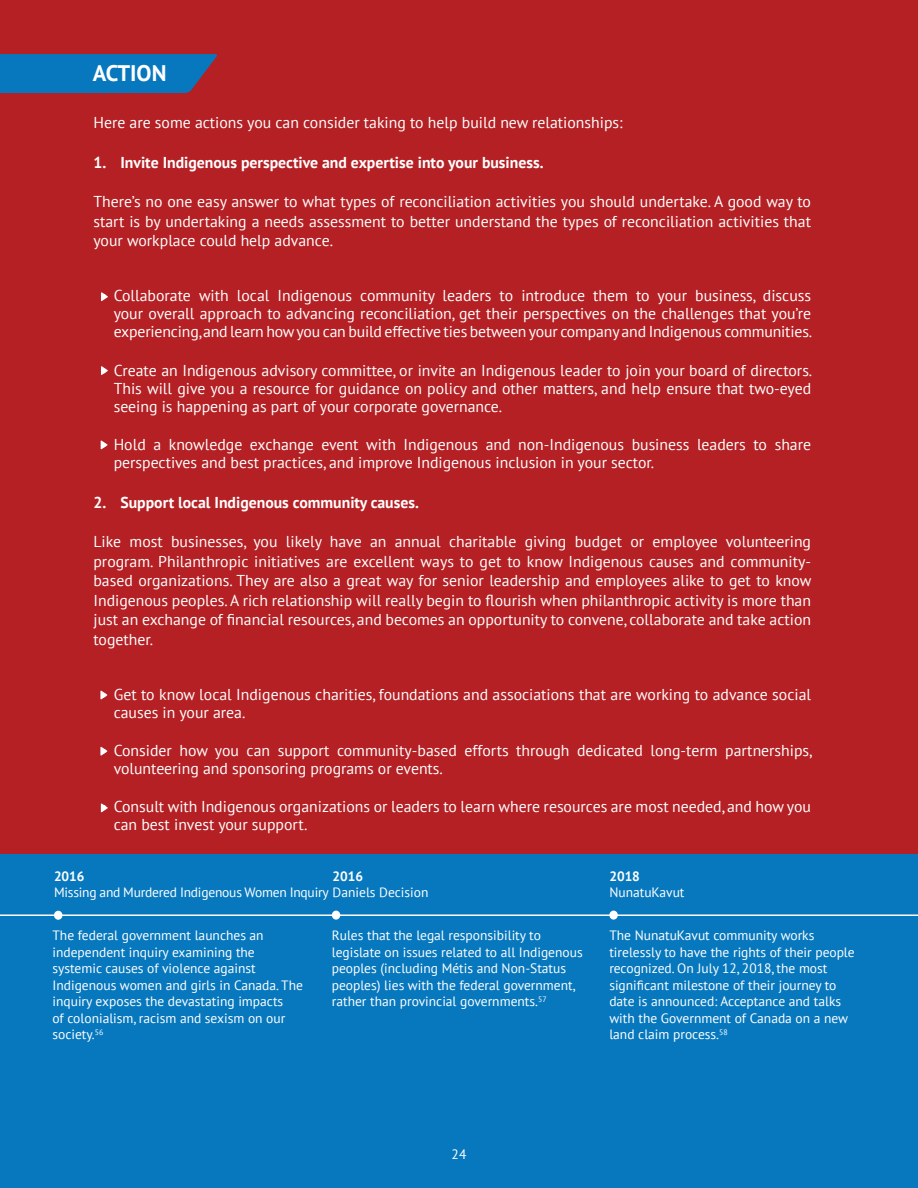
<style>
.page{position:relative;width:918px;height:1188px;background:#fff}
.page>*{position:absolute;margin:0;border:0;box-sizing:border-box;transform-origin:0 0}
.H3_-_White{font:700 22.5px "PT Sans";color:#fff}
.Body_Copy_-_Space_After__White{font:15.75px/18px "PT Sans";color:#fff;text-align:justify}
.t1{font:700 15.75px "PT Sans";color:#fff}
.Timeline_-_Reg{font:13.5px/16.5px "PT Sans";color:#fff}
.Timeline_-_Bold{font:700 13.5px "PT Sans";color:#fff}
</style>
<div class="page">
<div style="left:0;top:0;width:918px;height:1053px;background:#b42024"></div>
<svg style="left:0;top:54px;width:217px;height:39px;background:#1172b4"></svg>
<div style="left:0;top:854px;width:918px;height:334px;background:#0778be"></div>
<hr style="left:0;top:914px;width:918px;height:2px;background:#fff">
<div style="left:54px;top:911px;width:8px;height:9px;background:#fff;border-radius:50%"></div>
<div style="left:332px;top:911px;width:8px;height:9px;background:#fff;border-radius:50%"></div>
<div style="left:609px;top:911px;width:9px;height:9px;background:#fff;border-radius:50%"></div>
<svg style="left:100px;top:690px;width:7px;height:10px"></svg>
<svg style="left:100px;top:747px;width:7px;height:9px"></svg>
<svg style="left:101px;top:803px;width:7px;height:9px"></svg>
<svg style="left:101px;top:292px;width:7px;height:9px"></svg>
<svg style="left:101px;top:366px;width:7px;height:9px"></svg>
<svg style="left:101px;top:440px;width:7px;height:9px"></svg>
<h3 class="H3_-_White" style="left:93px;top:58px;width:75px">ACTION</h3>
<p class="Body_Copy_-_Space_After__White" style="left:93px;top:113px;width:531px">Here are some actions you can consider taking to help build new relationships:</p>
<h4 class="t1" style="left:93px;top:152px;width:452px">1. Invite Indigenous perspective and expertise into your business.</h4>
<p class="Body_Copy_-_Space_After__White" style="left:93px;top:192px;width:719px;line-height:19.5px">There’s no one easy answer to what types of reconciliation activities you should undertake. A good way to start is by undertaking a needs assessment to better understand the types of reconciliation activities that your workplace could help advance.</p>
<p class="Body_Copy_-_Space_After__White" style="left:114px;top:287px;width:700px;text-indent:-14px">• Collaborate with local Indigenous community leaders to introduce them to your business, discuss your overall approach to advancing reconciliation, get their perspectives on the challenges that you’re experiencing, and learn how you can build effective ties between your company and Indigenous communities.</p>
<p class="Body_Copy_-_Space_After__White" style="left:114px;top:361px;width:700px;text-indent:-14px">• Create an Indigenous advisory committee, or invite an Indigenous leader to join your board of directors.<br>This will give you a resource for guidance on policy and other matters, and help ensure that two-eyed seeing is happening as part of your corporate governance.</p>
<p class="Body_Copy_-_Space_After__White" style="left:114px;top:435px;width:699px;text-indent:-14px">• Hold a knowledge exchange event with Indigenous and non-Indigenous business leaders to share perspectives and best practices, and improve Indigenous inclusion in your sector.</p>
<h4 class="t1" style="left:93px;top:492px;width:327px">2. Support local Indigenous community causes.</h4>
<p class="Body_Copy_-_Space_After__White" style="left:93px;top:532px;width:719px;line-height:19.5px">Like most businesses, you likely have an annual charitable giving budget or employee volunteering program. Philanthropic initiatives are excellent ways to get to know Indigenous causes and community&shy;based organizations. They are also a great way for senior leadership and employees alike to get to know Indigenous peoples. A rich relationship will really begin to flourish when philanthropic activity is more than just an exchange of financial resources, and becomes an opportunity to convene, collaborate and take action together.</p>
<p class="Body_Copy_-_Space_After__White" style="left:114px;top:685px;width:699px;text-indent:-14px">• Get to know local Indigenous charities, foundations and associations that are working to advance social causes in your area.</p>
<p class="Body_Copy_-_Space_After__White" style="left:114px;top:741px;width:700px;text-indent:-14px">• Consider how you can support community-based efforts through dedicated long-term partnerships, volunteering and sponsoring programs or events.</p>
<p class="Body_Copy_-_Space_After__White" style="left:114px;top:798px;width:699px;text-indent:-14px">• Consult with Indigenous organizations or leaders to learn where resources are most needed, and how you can best invest your support.</p>
<p class="Timeline_-_Bold" style="left:54px;top:867px;width:32px">2016</p>
<p class="Timeline_-_Reg" style="left:54px;top:884px;width:376px">Missing and Murdered Indigenous Women Inquiry Daniels Decision</p>
<p class="Timeline_-_Reg" style="left:53px;top:927px;width:252px">The federal government launches an independent inquiry examining the systemic causes of violence against Indigenous women and girls in Canada. The inquiry exposes the devastating impacts<br>of colonialism, racism and sexism on our society.<sup>56</sup></p>
<p class="Timeline_-_Bold" style="left:333px;top:867px;width:32px">2016</p>
<p class="Timeline_-_Reg" style="left:332px;top:927px;width:252px">Rules that the legal responsibility to legislate on issues related to all Indigenous peoples (including Métis and Non-Status peoples) lies with the federal government, rather than provincial governments.<sup>57</sup></p>
<p class="Timeline_-_Bold" style="left:609px;top:867px;width:32px">2018</p>
<p class="Timeline_-_Reg" style="left:609px;top:884px;width:77px">NunatuKavut</p>
<p class="Timeline_-_Reg" style="left:609px;top:927px;width:247px">The NunatuKavut community works tirelessly to have the rights of their people recognized. On July 12, 2018, the most significant milestone of their journey to date is announced: Acceptance and talks with the Government of Canada on a new land claim process.<sup>58</sup></p>
<p class="Timeline_-_Reg" style="left:452px;top:1146px;width:16px">24</p>
</div>
